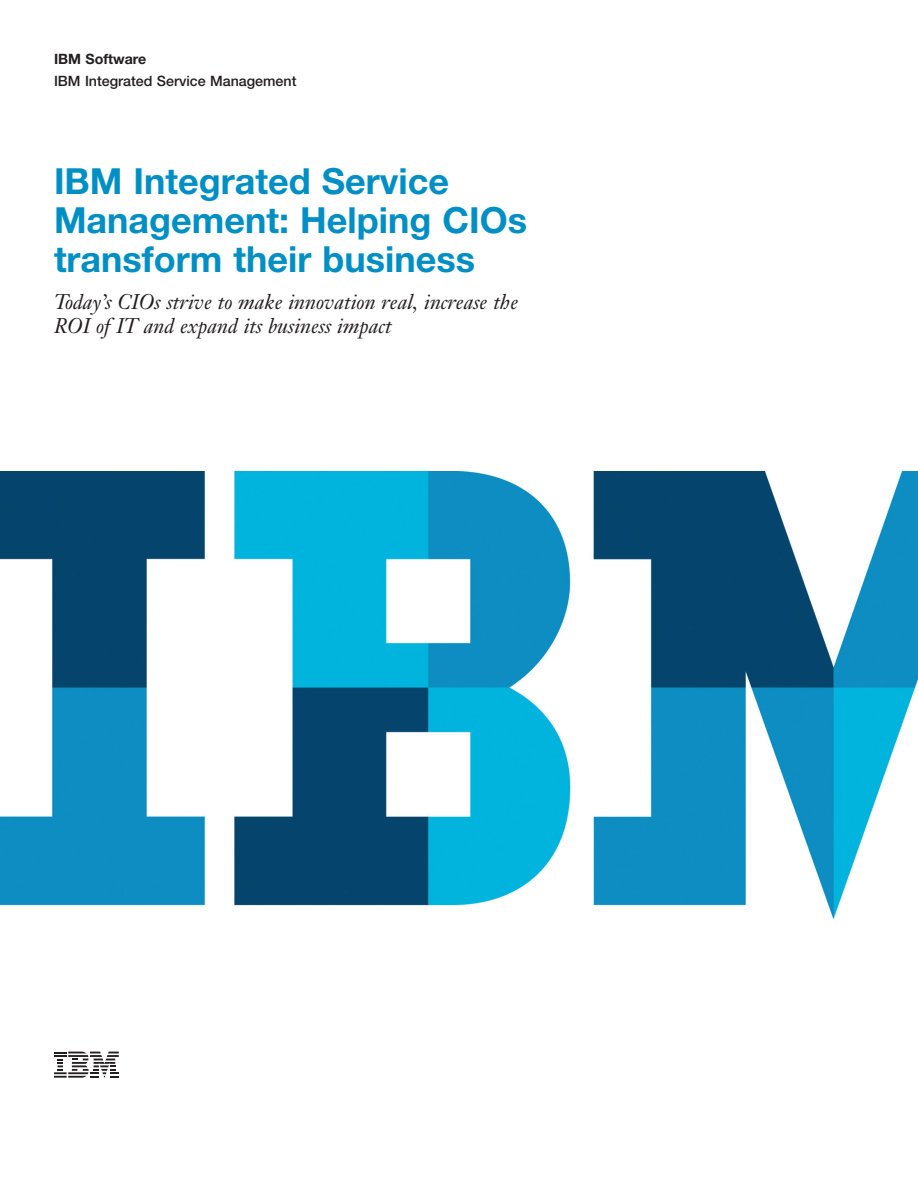
<style>
.page{position:relative;width:918px;height:1188px;background:#fff}
.page>*{position:absolute;margin:0;border:0;box-sizing:border-box;transform-origin:0 0}
.t1{font:700 36px/39px "Helvetica Neue";color:#008fc5}
.t2{font:italic 21px/24px "Janson Text";color:#231f20}
.t3{font:500 14.25px "Helvetica Neue";color:#231f20}
.t4{font:700 14.25px "Helvetica Neue";color:#231f20}
</style>
<div class="page">
<svg style="left:54px;top:1052px;width:65px;height:26px"></svg>
<img style="left:0;top:472px;width:918px;height:446px">
<p class="t4" style="left:54px;top:54px;width:94px">IBM Software</p>
<p class="t3" style="left:54px;top:76px;width:244px">IBM Integrated Service Management</p>
<h1 class="t1" style="left:54px;top:165px;width:475px">IBM Integrated Service<br>Management: Helping CIOs transform their business</h1>
<p class="t2" style="left:54px;top:293px;width:466px">Today’s CIOs strive to make innovation real, increase the<br>ROI of IT and expand its business impact</p>
</div>
